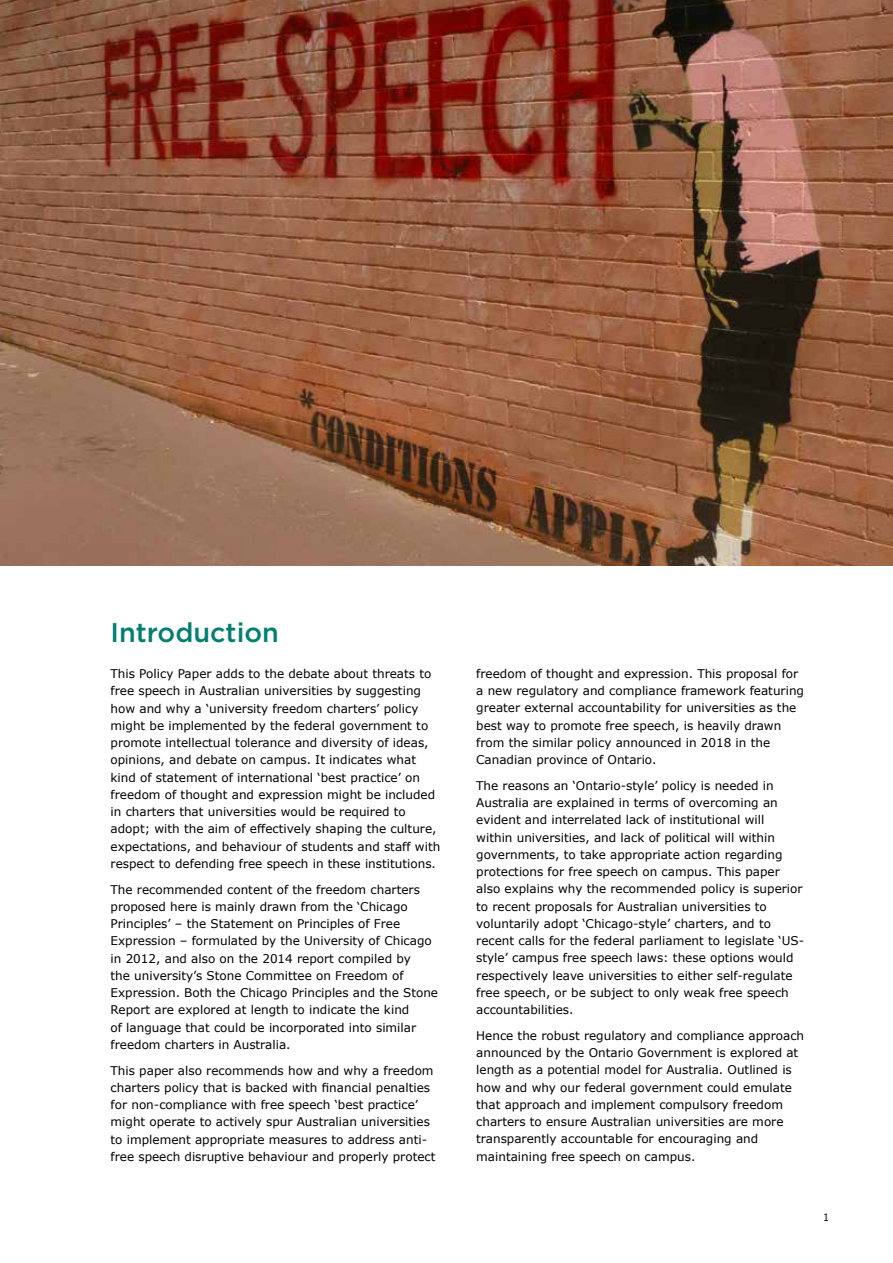
<style>
.page{position:relative;width:893px;height:1263px;background:#fff}
.page>*{position:absolute;margin:0;border:0;box-sizing:border-box;transform-origin:0 0}
.t1{font:500 27px "Gotham";color:#007f71}
.t2{font:12px/17.2px "Verdana";color:#000}
.t3{font:10.5px "Verdana";color:#000;scale:.9 1}
</style>
<div class="page">
<img style="left:0;top:0;width:893px;height:566px">
<h1 class="t1" style="left:111px;top:615px;width:170px">Introduction</h1>
<p class="t2" style="left:111px;top:665px;width:331px">This Policy Paper adds to the debate about threats to free speech in Australian universities by suggesting how and why a ‘university freedom charters’ policy might be implemented by the federal government to promote intellectual tolerance and diversity of ideas, opinions, and debate on campus. It indicates what kind of statement of international ‘best practice’ on freedom of thought and expression might be included in charters that universities would be required to adopt; with the aim of effectively shaping the culture, expectations, and behaviour of students and staff with respect to defending free speech in these institutions.</p>
<p class="t2" style="left:111px;top:880px;width:329px">The recommended content of the freedom charters proposed here is mainly drawn from the ‘Chicago Principles’ – the Statement on Principles of Free Expression – formulated by the University of Chicago in 2012, and also on the 2014 report compiled by<br>the university’s Stone Committee on Freedom of Expression. Both the Chicago Principles and the Stone Report are explored at length to indicate the kind<br>of language that could be incorporated into similar freedom charters in Australia.</p>
<p class="t2" style="left:111px;top:1061px;width:326px">This paper also recommends how and why a freedom charters policy that is backed with financial penalties for non-compliance with free speech ‘best practice’ might operate to actively spur Australian universities to implement appropriate measures to address anti&shy;free speech disruptive behaviour and properly protect</p>
<p class="t2" style="left:476px;top:665px;width:329px">freedom of thought and expression. This proposal for a new regulatory and compliance framework featuring greater external accountability for universities as the best way to promote free speech, is heavily drawn from the similar policy announced in 2018 in the Canadian province of Ontario.</p>
<p class="t2" style="left:476px;top:777px;width:329px">The reasons an ‘Ontario-style’ policy is needed in Australia are explained in terms of overcoming an evident and interrelated lack of institutional will<br>within universities, and lack of political will within governments, to take appropriate action regarding protections for free speech on campus. This paper also explains why the recommended policy is superior to recent proposals for Australian universities to voluntarily adopt ‘Chicago-style’ charters, and to recent calls for the federal parliament to legislate ‘US&shy;style’ campus free speech laws: these options would respectively leave universities to either self-regulate free speech, or be subject to only weak free speech accountabilities.</p>
<p class="t2" style="left:476px;top:1027px;width:329px">Hence the robust regulatory and compliance approach announced by the Ontario Government is explored at length as a potential model for Australia. Outlined is how and why our federal government could emulate that approach and implement compulsory freedom charters to ensure Australian universities are more transparently accountable for encouraging and maintaining free speech on campus.</p>
<p class="t3" style="left:823px;top:1210px;width:8px">1</p>
</div>
